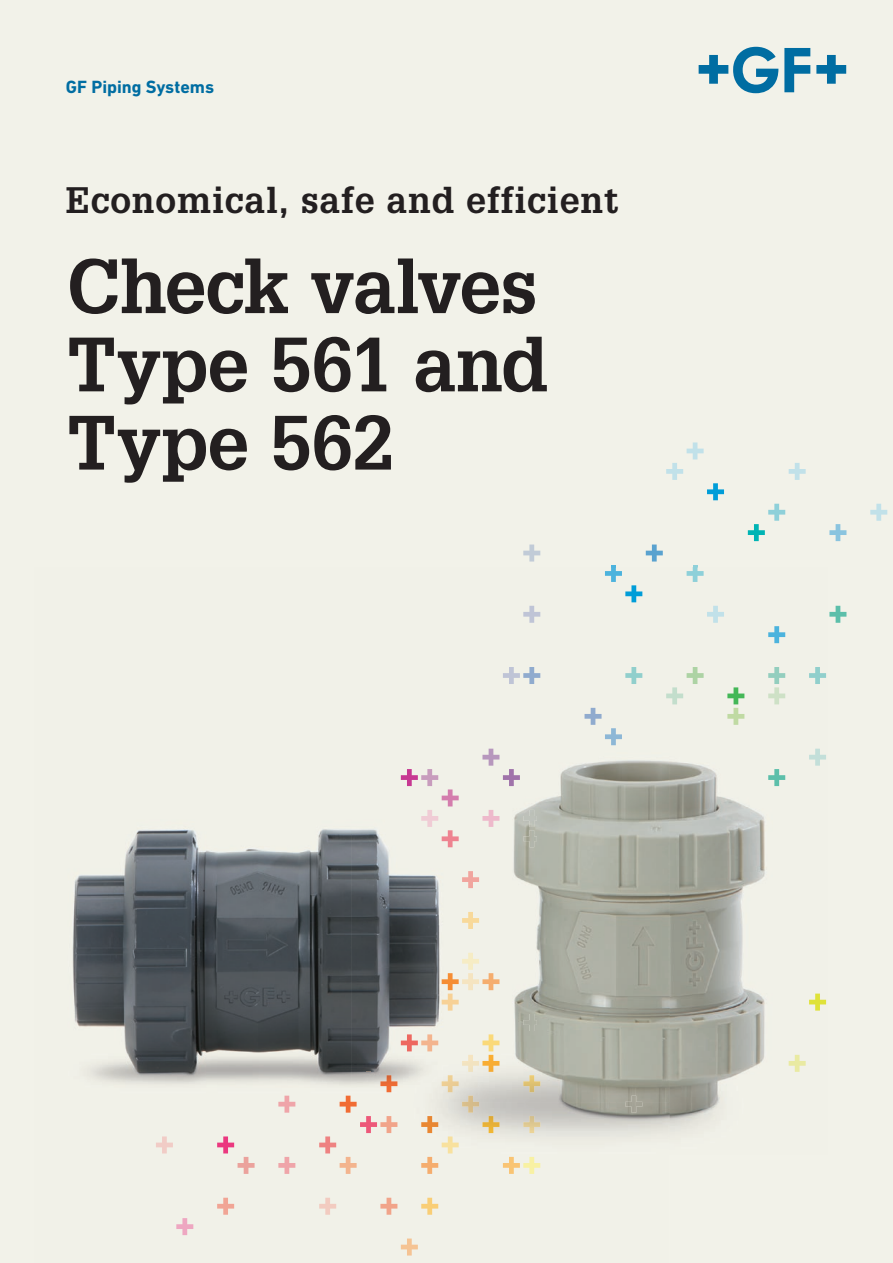
<style>
.page{position:relative;width:893px;height:1263px;background:#f2f2e9}
.page>*{position:absolute;margin:0;border:0;box-sizing:border-box;transform-origin:0 0}
.t1{font:700 75px/78.2px "Glypha LT Pro";letter-spacing:-.015em;color:#231f20}
.t2{font:700 36px "Glypha LT Pro";letter-spacing:.025em;color:#231f20}
.t3{font:700 18px "DIN Next W1 G";color:#006da2}
</style>
<div class="page">
<svg style="left:699px;top:47px;width:79px;height:46px"></svg>
<svg style="left:784px;top:48px;width:26px;height:44px"></svg>
<svg style="left:816px;top:55px;width:30px;height:29px"></svg>
<svg style="left:523px;top:544px;width:17px;height:17px"></svg>
<svg style="left:646px;top:544px;width:17px;height:17px"></svg>
<svg style="left:666px;top:442px;width:58px;height:58px"></svg>
<svg style="left:748px;top:504px;width:37px;height:37px"></svg>
<svg style="left:789px;top:463px;width:17px;height:17px"></svg>
<svg style="left:829px;top:524px;width:17px;height:17px"></svg>
<svg style="left:829px;top:606px;width:17px;height:17px"></svg>
<svg style="left:870px;top:504px;width:17px;height:17px"></svg>
<img style="left:72px;top:571px;width:755px;height:685px">
<img style="left:156px;top:1136px;width:17px;height:17px">
<img style="left:176px;top:1218px;width:17px;height:17px">
<img style="left:217px;top:1136px;width:17px;height:17px">
<img style="left:217px;top:1198px;width:17px;height:17px">
<img style="left:238px;top:1157px;width:17px;height:17px">
<img style="left:278px;top:1096px;width:17px;height:17px">
<img style="left:278px;top:1157px;width:17px;height:17px">
<img style="left:319px;top:1136px;width:17px;height:17px">
<img style="left:319px;top:1198px;width:17px;height:17px">
<img style="left:340px;top:1096px;width:17px;height:17px">
<img style="left:340px;top:1157px;width:17px;height:17px">
<img style="left:360px;top:1116px;width:17px;height:17px">
<img style="left:380px;top:1075px;width:17px;height:17px">
<img style="left:380px;top:1116px;width:17px;height:17px">
<img style="left:380px;top:1198px;width:17px;height:17px">
<img style="left:401px;top:769px;width:17px;height:17px">
<img style="left:401px;top:1034px;width:17px;height:17px">
<img style="left:401px;top:1238px;width:17px;height:17px">
<img style="left:421px;top:769px;width:17px;height:17px">
<img style="left:421px;top:810px;width:17px;height:17px">
<img style="left:421px;top:1034px;width:17px;height:17px">
<img style="left:421px;top:1116px;width:17px;height:17px">
<img style="left:421px;top:1157px;width:17px;height:17px">
<img style="left:421px;top:1198px;width:17px;height:17px">
<img style="left:442px;top:789px;width:17px;height:17px">
<img style="left:442px;top:830px;width:17px;height:17px">
<img style="left:442px;top:973px;width:17px;height:17px">
<img style="left:442px;top:993px;width:17px;height:17px">
<img style="left:442px;top:1075px;width:17px;height:17px">
<img style="left:442px;top:1136px;width:17px;height:17px">
<img style="left:462px;top:871px;width:17px;height:17px">
<img style="left:462px;top:912px;width:17px;height:17px">
<img style="left:462px;top:953px;width:17px;height:17px">
<img style="left:462px;top:973px;width:17px;height:17px">
<img style="left:462px;top:1055px;width:17px;height:17px">
<img style="left:462px;top:1096px;width:17px;height:17px">
<img style="left:482px;top:749px;width:17px;height:17px">
<img style="left:482px;top:810px;width:17px;height:17px">
<img style="left:482px;top:973px;width:17px;height:17px">
<img style="left:482px;top:1034px;width:17px;height:17px">
<img style="left:482px;top:1055px;width:17px;height:17px">
<img style="left:482px;top:1116px;width:17px;height:17px">
<img style="left:503px;top:667px;width:17px;height:17px">
<img style="left:503px;top:769px;width:17px;height:17px">
<img style="left:503px;top:1157px;width:17px;height:17px">
<img style="left:523px;top:606px;width:17px;height:17px">
<img style="left:523px;top:667px;width:17px;height:17px">
<img style="left:523px;top:810px;width:14px;height:17px">
<img style="left:523px;top:830px;width:14px;height:17px">
<img style="left:523px;top:1014px;width:14px;height:17px">
<img style="left:523px;top:1075px;width:17px;height:17px">
<img style="left:523px;top:1116px;width:17px;height:17px">
<img style="left:523px;top:1157px;width:17px;height:17px">
<img style="left:585px;top:708px;width:17px;height:17px">
<img style="left:605px;top:567px;width:17px;height:15px">
<img style="left:605px;top:728px;width:17px;height:17px">
<img style="left:625px;top:585px;width:17px;height:17px">
<img style="left:625px;top:667px;width:17px;height:17px">
<img style="left:625px;top:1096px;width:17px;height:17px">
<img style="left:666px;top:687px;width:17px;height:17px">
<img style="left:687px;top:567px;width:17px;height:15px">
<img style="left:687px;top:667px;width:17px;height:17px">
<img style="left:707px;top:606px;width:17px;height:17px">
<img style="left:727px;top:687px;width:17px;height:17px">
<img style="left:727px;top:708px;width:17px;height:17px">
<img style="left:768px;top:626px;width:17px;height:17px">
<img style="left:768px;top:667px;width:17px;height:17px">
<img style="left:768px;top:687px;width:17px;height:17px">
<img style="left:768px;top:769px;width:17px;height:17px">
<img style="left:789px;top:1055px;width:17px;height:17px">
<img style="left:809px;top:667px;width:17px;height:17px">
<img style="left:809px;top:749px;width:17px;height:17px">
<img style="left:809px;top:993px;width:17px;height:17px">
<p class="t3" style="left:66px;top:76px;width:150px">GF Piping Systems</p>
<p class="t2" style="left:66px;top:178px;width:554px">Economical, safe and efficient</p>
<p class="t1" style="left:67px;top:245px;width:483px">Check valves<br>Type 561 and<br>Type 562</p>
</div>
